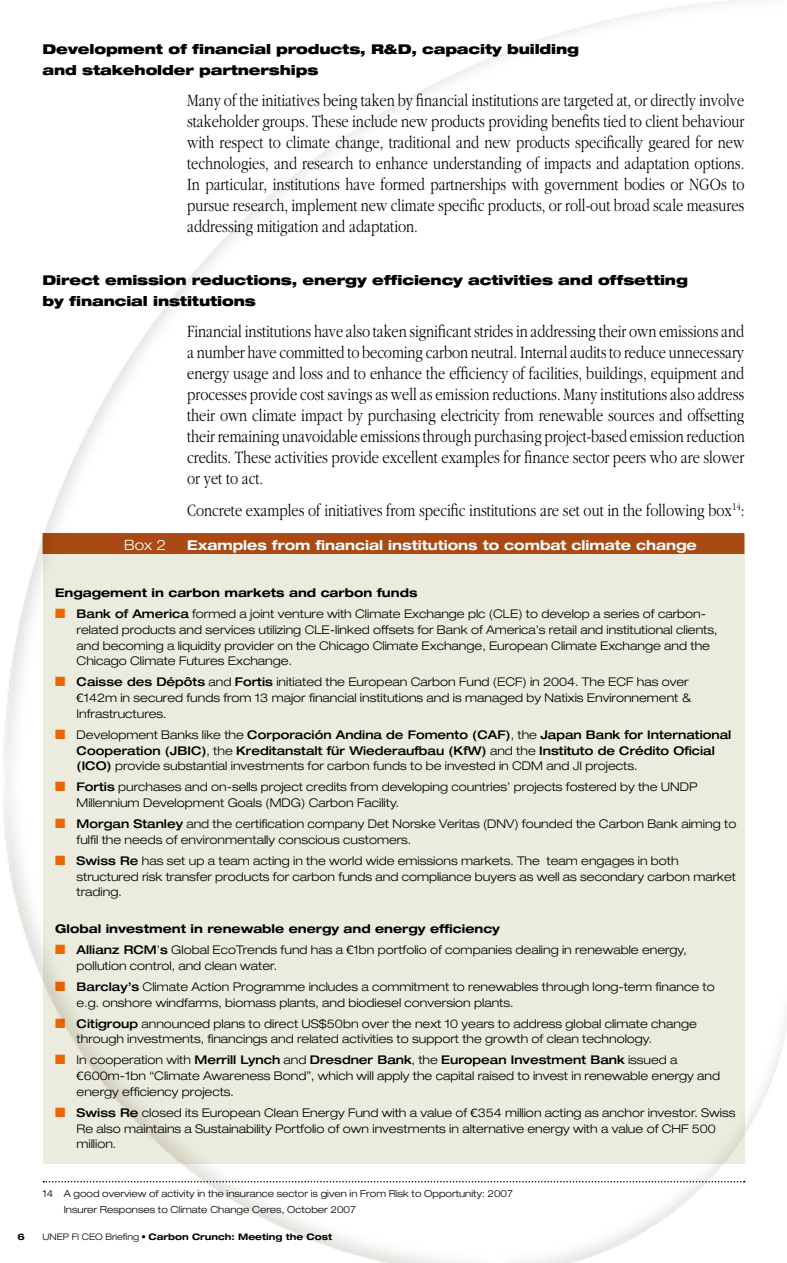
<style>
.page{position:relative;width:787px;height:1263px;background:#fff}
.page>*{position:absolute;margin:0;border:0;box-sizing:border-box;transform-origin:0 0}
.t1{font:300 18px/21px "Aplgaram";color:#000;text-align:justify}
.t2{font:300 expanded 14.25px "Helvetica Neue";color:#fff}
.t3{font:900 expanded 13.5px/21px "Helvetica Neue";letter-spacing:-.01em;color:#000}
.t4{font:700 expanded 13.5px "Helvetica Neue";color:#fff}
.t5{font:300 expanded 12px/15.8px "Helvetica Neue";color:#000}
.t6{font:500 expanded 12px/15.8px "Helvetica Neue";color:#000}
.t7{font:700 expanded 12px "Helvetica Neue";color:#000}
.t8{font:300 expanded 9.75px/15.8px "Helvetica Neue";color:#000}
.t9{font:700 expanded 9px "Helvetica Neue";color:#000}
.s1{color:#ec6500}
.s2{font-weight:500}
.s3{font-family:"Verdana";font-weight:400;font-stretch:normal;font-size:11.25px}
.s4{font-weight:300}
</style>
<div class="page">
<img style="left:3px;top:0;width:784px;height:1263px">
<svg style="left:43px;top:1181px;width:701px;height:1px"></svg>
<div style="left:43px;top:539px;width:701px;height:625px;background:#ebecde"></div>
<div style="left:43px;top:533px;width:701px;height:21px;background:#a94a14"></div>
<p class="t3" style="left:43px;top:38px;width:538px">Development of financial products, R&amp;D, capacity building and stakeholder partnerships</p>
<p class="t1" style="left:187px;top:90px;width:559px">Many of the initiatives being taken by financial institutions are targeted at, or directly involve stakeholder groups. These include new products providing benefits tied to client behaviour with respect to climate change, traditional and new products specifically geared for new technologies, and research to enhance understanding of impacts and adaptation options.<br>In particular, institutions have formed partnerships with government bodies or NGOs to pursue research, implement new climate specific products, or roll-out broad scale measures addressing mitigation and adaptation.</p>
<p class="t3" style="left:43px;top:269px;width:647px">Direct emission reductions, energy efficiency activities and offsetting by financial institutions</p>
<p class="t1" style="left:187px;top:321px;width:559px">Financial institutions have also taken significant strides in addressing their own emissions and a number have committed to becoming carbon neutral. Internal audits to reduce unnecessary energy usage and loss and to enhance the efficiency of facilities, buildings, equipment and processes provide cost savings as well as emission reductions. Many institutions also address their own climate impact by purchasing electricity from renewable sources and offsetting their remaining unavoidable emissions through purchasing project-based emission reduction credits. These activities provide excellent examples for finance sector peers who are slower or yet to act.</p>
<h1 class="t1" style="left:187px;top:500px;width:558px">Concrete examples of initiatives from specific institutions are set out in the following box<sup>14</sup>:</h1>
<p class="t2" style="left:124px;top:536px;width:43px">Box 2</p>
<p class="t4" style="left:187px;top:536px;width:511px">Examples from financial institutions to combat climate change</p>
<p class="t7" style="left:55px;top:585px;width:364px">Engagement in carbon markets and carbon funds</p>
<p class="t5" style="left:77px;top:606px;width:642px;text-indent:-21px"><span class="s1">■</span> <span class="s2">Bank of America</span> formed a joint venture with Climate Exchange plc (CLE) to develop a series of carbon&shy;related products and services utilizing CLE-linked offsets for Bank of America’s retail and institutional clients, and becoming a liquidity provider on the Chicago Climate Exchange, European Climate Exchange and the Chicago Climate Futures Exchange.</p>
<p class="t5" style="left:77px;top:674px;width:616px;text-indent:-21px"><span class="s1">■</span> <span class="s2">Caisse des Dépôts</span> and <span class="s2">Fortis</span> initiated the European Carbon Fund (ECF) in 2004. The ECF has over <span class="s3">€</span>142m in secured funds from 13 major financial institutions and is managed by Natixis Environnement &amp;<br>Infrastructures.</p>
<p class="t6" style="left:77px;top:726px;width:656px;text-indent:-21px"><span class="s1">■</span> <span class="s4">Development Banks like the</span> Corporación Andina de Fomento (CAF)<span class="s4">, the</span> Japan Bank for International<br>Cooperation (JBIC)<span class="s4">, the</span> Kreditanstalt für Wiederaufbau (KfW) <span class="s4">and the</span> Instituto de Crédito Oficial (ICO) <span class="s4">provide substantial investments for carbon funds to be invested in CDM and JI projects.</span></p>
<p class="t5" style="left:77px;top:779px;width:622px;text-indent:-21px"><span class="s1">■</span> <span class="s2">Fortis</span> purchases and on-sells project credits from developing countries’ projects fostered by the UNDP<br>Millennium Development Goals (MDG) Carbon Facility.</p>
<p class="t5" style="left:77px;top:816px;width:661px;text-indent:-21px"><span class="s1">■</span> <span class="s2">Morgan Stanley</span> and the certification company Det Norske Veritas (DNV) founded the Carbon Bank aiming to fulfil the needs of environmentally conscious customers.</p>
<p class="t5" style="left:77px;top:852px;width:661px;text-indent:-21px"><span class="s1">■</span> <span class="s2">Swiss Re</span> has set up a team acting in the world wide emissions markets. The team engages in both structured risk transfer products for carbon funds and compliance buyers as well as secondary carbon market trading.</p>
<p class="t7" style="left:55px;top:921px;width:446px">Global investment in renewable energy and energy efficiency</p>
<p class="t5" style="left:77px;top:942px;width:611px;text-indent:-21px"><span class="s1">■</span> <span class="s2">Allianz RCM</span>’<span class="s2">s</span> Global EcoTrends fund has a <span class="s3">€</span>1bn portfolio of companies dealing in renewable energy, pollution control, and clean water.</p>
<p class="t5" style="left:77px;top:978px;width:639px;text-indent:-21px"><span class="s1">■</span> <span class="s2">Barclay’s</span> Climate Action Programme includes a commitment to renewables through long-term finance to e.g. onshore windfarms, biomass plants, and biodiesel conversion plants.</p>
<p class="t5" style="left:77px;top:1015px;width:621px;text-indent:-21px"><span class="s1">■</span> <span class="s2">Citigroup</span> announced plans to direct US$50bn over the next 10 years to address global climate change through investments, financings and related activities to support the growth of clean technology.</p>
<p class="t5" style="left:77px;top:1052px;width:645px;text-indent:-21px"><span class="s1">■</span> In cooperation with <span class="s2">Merrill Lynch</span> and <span class="s2">Dresdner Bank</span>, the <span class="s2">European Investment Bank</span> issued a <span class="s3">€</span>600m-1bn “Climate Awareness Bond”, which will apply the capital raised to invest in renewable energy and energy efficiency projects.</p>
<p class="t5" style="left:77px;top:1104px;width:660px;text-indent:-21px"><span class="s1">■</span> <span class="s2">Swiss Re</span> closed its European Clean Energy Fund with a value of <span class="s3">€</span>354 million acting as anchor investor. Swiss<br>Re also maintains a Sustainability Portfolio of own investments in alternative energy with a value of CHF 500 million.</p>
<p class="t8" style="left:64px;top:1186px;width:450px;text-indent:-21px">14 A good overview of activity in the insurance sector is given in From Risk to Opportunity: 2007<br>Insurer Responses to Climate Change Ceres, October 2007</p>
<p class="t9" style="left:18px;top:1231px;width:9px">6</p>
<p class="t9" style="left:43px;top:1231px;width:291px"><span class="s4">UNEP FI CEO Briefing •</span> Carbon Crunch: Meeting the Cost</p>
</div>
